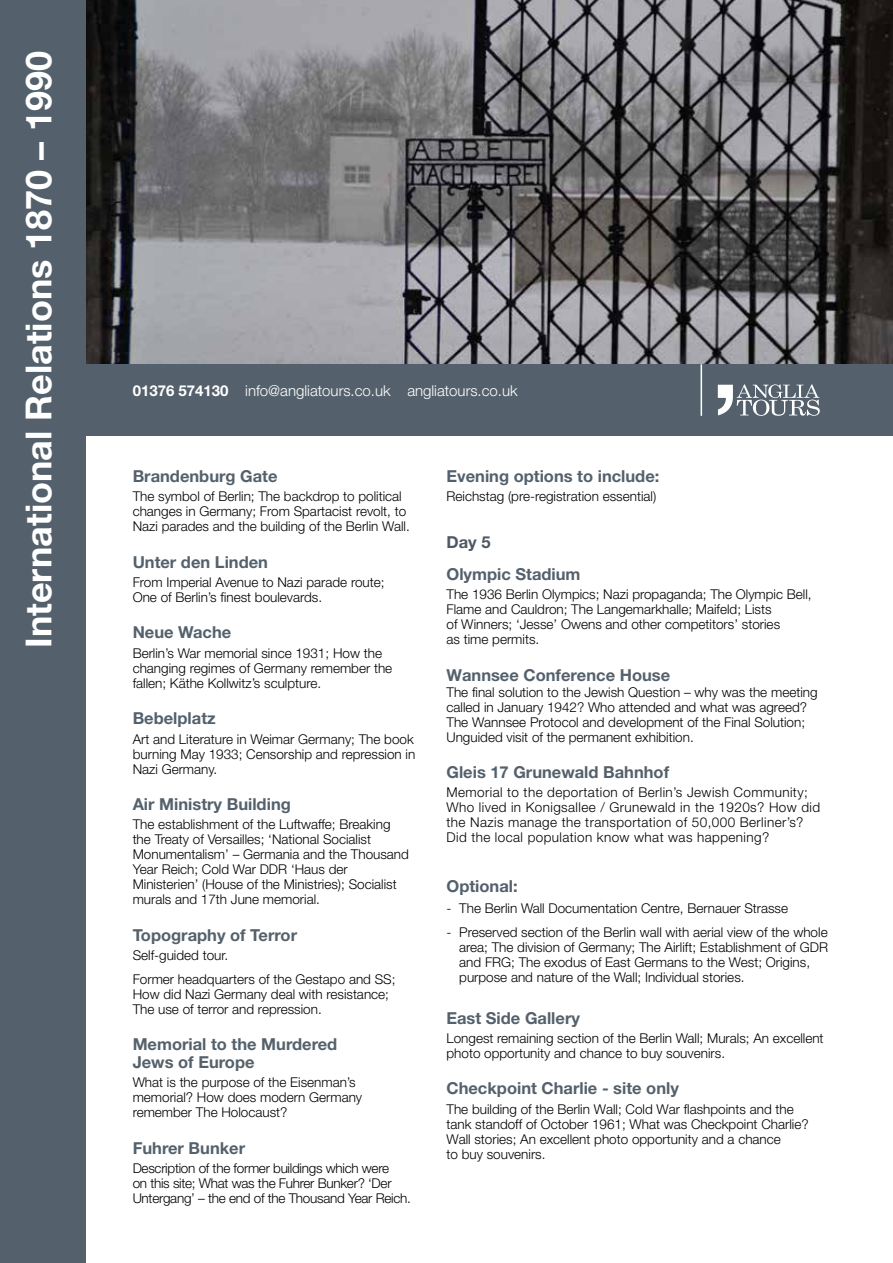
<style>
.page{position:relative;width:893px;height:1263px;background:#fff}
.page>*{position:absolute;margin:0;border:0;box-sizing:border-box;transform-origin:0 0}
.t1{font:700 36px "Helvetica Neue";color:#fff}
.t2{font:700 16.5px/18px "Helvetica Neue";color:#54616c}
.t3{font:700 16.5px "Helvetica Neue";color:#4e5864}
.t4{font:300 15px "Helvetica Neue";color:#fff}
.t5{font:300 13.5px/15px "Helvetica Neue";color:#000}
.t6{font:300 13.5px/15px "Helvetica Neue";letter-spacing:.03em;color:#000}
.t7{font:300 13.5px/15px "Helvetica Neue";letter-spacing:-.02em;color:#000}
.s1{font-weight:700}
</style>
<div class="page">
<img style="left:86px;top:0;width:807px;height:364px">
<div style="left:46px;top:364px;width:847px;height:72px;background:#54616c"></div>
<svg style="left:718px;top:384px;width:102px;height:32px"></svg>
<hr style="left:701px;top:364px;width:1px;height:52px;background:#fff">
<div style="left:0;top:0;width:86px;height:1263px;background:#54616c"></div>
<h1 class="t1" style="left:16px;top:648px;width:598px;rotate:-90deg">International Relations 1870 – 1990</h1>
<p class="t4" style="left:133px;top:382px;width:386px"><span class="s1">01376 574130</span> info@angliatours.co.uk angliatours.co.uk</p>
<p class="t2" style="left:133px;top:467px;width:146px">Brandenburg Gate</p>
<p class="t5" style="left:133px;top:489px;width:279px">The symbol of Berlin; The backdrop to political changes in Germany; From Spartacist revolt, to<br>Nazi parades and the building of the Berlin Wall.</p>
<p class="t2" style="left:133px;top:552px;width:137px">Unter den Linden</p>
<p class="t5" style="left:133px;top:574px;width:253px">From Imperial Avenue to Nazi parade route;<br>One of Berlin’s finest boulevards.</p>
<p class="t2" style="left:133px;top:623px;width:100px">Neue Wache</p>
<p class="t5" style="left:133px;top:645px;width:261px">Berlin’s War memorial since 1931; How the changing regimes of Germany remember the fallen; Käthe Kollwitz’s sculpture.</p>
<p class="t2" style="left:133px;top:709px;width:85px">Bebelplatz</p>
<p class="t5" style="left:133px;top:731px;width:284px;text-align:justify">Art and Literature in Weimar Germany; The book burning May 1933; Censorship and repression in Nazi Germany.</p>
<p class="t2" style="left:133px;top:795px;width:160px">Air Ministry Building</p>
<p class="t5" style="left:133px;top:817px;width:278px">The establishment of the Luftwaffe; Breaking the Treaty of Versailles; ‘National Socialist Monumentalism’ – Germania and the Thousand Year Reich; Cold War DDR ‘Haus der Ministerien’ (House of the Ministries); Socialist murals and 17th June memorial.</p>
<p class="t2" style="left:133px;top:925px;width:166px">Topography of Terror</p>
<p class="t5" style="left:133px;top:943px;width:264px;line-height:23.5px">Self-guided tour.<br>Former headquarters of the Gestapo and SS;</p>
<p class="t5" style="left:133px;top:986px;width:258px">How did Nazi Germany deal with resistance;<br>The use of terror and repression.</p>
<p class="t2" style="left:133px;top:1035px;width:206px">Memorial to the Murdered<br>Jews of Europe</p>
<p class="t5" style="left:133px;top:1075px;width:231px">What is the purpose of the Eisenman’s memorial? How does modern Germany remember The Holocaust?</p>
<p class="t2" style="left:133px;top:1138px;width:114px">Fuhrer Bunker</p>
<p class="t7" style="left:133px;top:1160px;width:280px">Description of the former buildings which were<br>on this site; What was the Fuhrer Bunker? ‘Der<br>Untergang’ – the end of the Thousand Year Reich.</p>
<p class="t2" style="left:446px;top:467px;width:214px">Evening options to include:</p>
<p class="t5" style="left:446px;top:489px;width:211px">Reichstag (pre-registration essential)</p>
<p class="t3" style="left:446px;top:532px;width:46px">Day 5</p>
<p class="t2" style="left:446px;top:565px;width:136px">Olympic Stadium</p>
<p class="t5" style="left:446px;top:587px;width:367px">The 1936 Berlin Olympics; Nazi propaganda; The Olympic Bell, Flame and Cauldron; The Langemarkhalle; Maifeld; Lists<br>of Winners; ‘Jesse’ Owens and other competitors’ stories<br>as time permits.</p>
<p class="t2" style="left:446px;top:666px;width:225px">Wannsee Conference House</p>
<p class="t5" style="left:446px;top:684px;width:373px">The final solution to the Jewish Question – why was the meeting called in January 1942? Who attended and what was agreed?<br>The Wannsee Protocol and development of the Final Solution; Unguided visit of the permanent exhibition.</p>
<p class="t2" style="left:446px;top:763px;width:224px">Gleis 17 Grunewald Bahnhof</p>
<p class="t6" style="left:446px;top:785px;width:375px">Memorial to the deportation of Berlin’s Jewish Community; Who lived in Konigsallee / Grunewald in the 1920s? How did the Nazis manage the transportation of 50,000 Berliner’s?<br>Did the local population know what was happening?</p>
<p class="t2" style="left:446px;top:876px;width:73px">Optional:</p>
<p class="t5" style="left:446px;top:900px;width:343px">- The Berlin Wall Documentation Centre, Bernauer Strasse</p>
<p class="t5" style="left:459px;top:924px;width:370px;text-indent:-13px">- Preserved section of the Berlin wall with aerial view of the whole area; The division of Germany; The Airlift; Establishment of GDR and FRG; The exodus of East Germans to the West; Origins, purpose and nature of the Wall; Individual stories.</p>
<p class="t2" style="left:446px;top:1008px;width:135px">East Side Gallery</p>
<p class="t5" style="left:446px;top:1030px;width:379px">Longest remaining section of the Berlin Wall; Murals; An excellent photo opportunity and chance to buy souvenirs.</p>
<p class="t2" style="left:446px;top:1079px;width:234px">Checkpoint Charlie - site only</p>
<p class="t5" style="left:446px;top:1101px;width:364px">The building of the Berlin Wall; Cold War flashpoints and the tank standoff of October 1961; What was Checkpoint Charlie?<br>Wall stories; An excellent photo opportunity and a chance<br>to buy souvenirs.</p>
</div>
